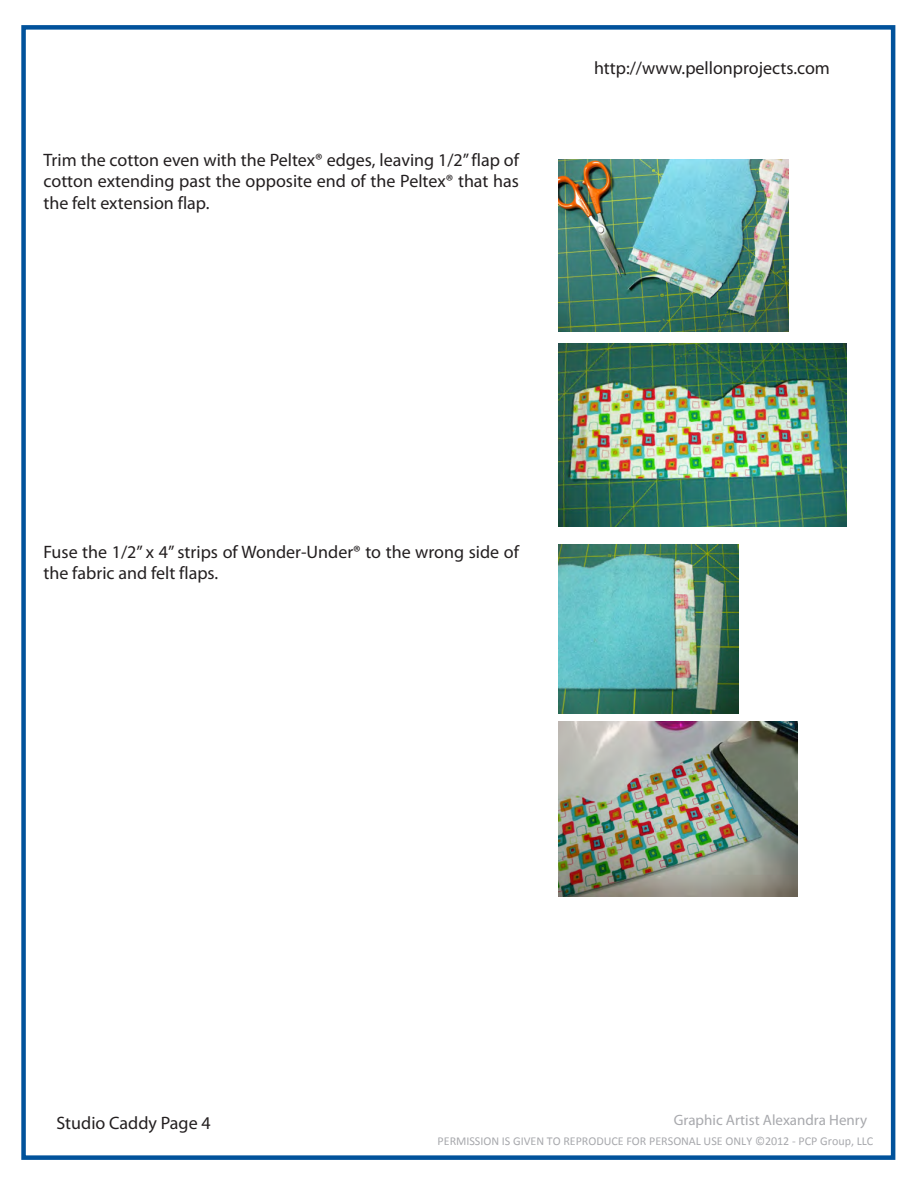
<style>
.page{position:relative;width:918px;height:1188px;background:#fff}
.page>*{position:absolute;margin:0;border:0;box-sizing:border-box;transform-origin:0 0}
.t1{font:18px/21.6px "Myriad Pro";color:#231f20;text-align:justify}
.t2{font:15px "Myriad Pro";color:#a8a9ad}
.t3{font:12px "Calibri";color:#a8a9ad}
</style>
<div class="page">
<div style="left:21px;top:25px;width:874px;height:1135px;border:4px solid #01529b"></div>
<img style="left:559px;top:159px;width:230px;height:172px">
<img style="left:559px;top:344px;width:288px;height:182px">
<img style="left:559px;top:545px;width:179px;height:168px">
<img style="left:559px;top:722px;width:239px;height:175px">
<p class="t1" style="left:44px;top:149px;width:477px">Trim the cotton even with the Peltex® edges, leaving 1/2” flap of cotton extending past the opposite end of the Peltex® that has the felt extension flap.</p>
<p class="t1" style="left:594px;top:57px;width:237px">http://www.pellonprojects.com</p>
<p class="t1" style="left:44px;top:541px;width:477px">Fuse the 1/2” x 4” strips of Wonder-Under® to the wrong side of the fabric and felt flaps.</p>
<p class="t1" style="left:57px;top:1111px;width:156px">Studio Caddy Page 4</p>
<p class="t2" style="left:674px;top:1111px;width:195px">Graphic Artist Alexandra Henry</p>
<p class="t3" style="left:437px;top:1133px;width:437px">PERMISSION IS GIVEN TO REPRODUCE FOR PERSONAL USE ONLY ©2012 - PCP Group, LLC</p>
</div>
